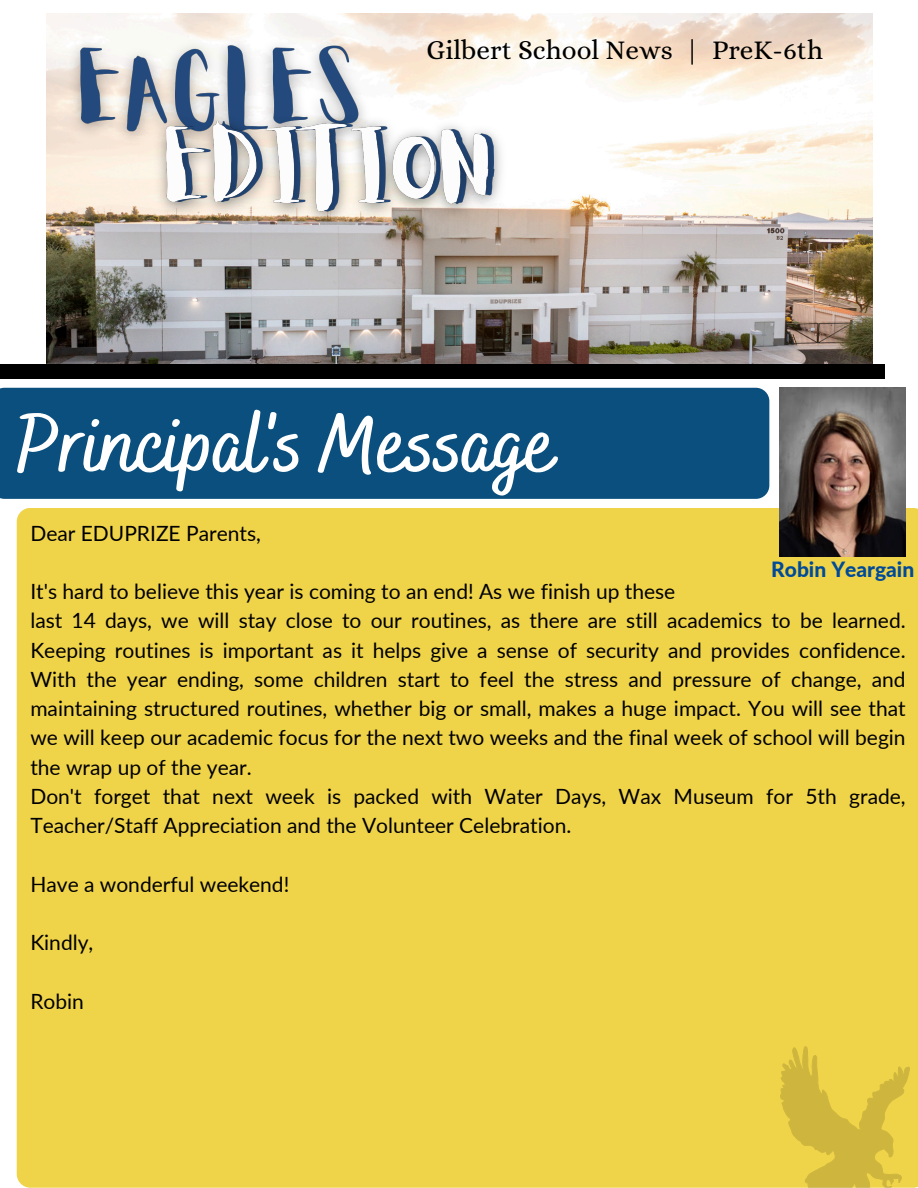
<style>
.page{position:relative;width:918px;height:1188px;background:#fff}
.page>*{position:absolute;margin:0;border:0;box-sizing:border-box;transform-origin:0 0}
.t1{font:700 82.5px "Bakerie Smooth";color:#fff}
.t2{font:27.15px "Alice";color:#000}
.t3{font:21px/29.2px "Lato";color:#000;text-align:justify}
.t4{font:800 21px "Lato";color:#004a98}
</style>
<div class="page">
<div style="left:0;top:388px;width:769px;height:111px;background:#0a4f7d"></div>
<div style="left:17px;top:508px;width:901px;height:680px;background:#efd349"></div>
<img style="left:46px;top:13px;width:826px;height:351px">
<div style="left:0;top:364px;width:884px;height:15px;background:#000"></div>
<svg style="left:780px;top:1046px;width:130px;height:142px;background:#dfc544"></svg>
<img style="left:780px;top:388px;width:126px;height:169px">
<img style="left:59px;top:26px;width:321px;height:132px">
<img style="left:145px;top:103px;width:364px;height:133px">
<h4 class="t2" style="left:427px;top:35px;width:398px">Gilbert School News | PreK-6th</h4>
<p class="t1" style="left:17px;top:396px;width:539px">Principal's Message</p>
<h2 class="t3" style="left:30px;top:518px;width:232px">Dear EDUPRIZE Parents,</h2>
<p class="t3" style="left:30px;top:576px;width:646px">It's hard to believe this year is coming to an end! As we finish up these</p>
<p class="t3" style="left:30px;top:606px;width:877px">last 14 days, we will stay close to our routines, as there are still academics to be learned.<br>Keeping routines is important as it helps give a sense of security and provides confidence.<br>With the year ending, some children start to feel the stress and pressure of change, and maintaining structured routines, whether big or small, makes a huge impact. You will see that we will keep our academic focus for the next two weeks and the final week of school will begin the wrap up of the year.</p>
<p class="t3" style="left:30px;top:781px;width:877px">Don't forget that next week is packed with Water Days, Wax Museum for 5th grade,<br>Teacher/Staff Appreciation and the Volunteer Celebration.</p>
<p class="t3" style="left:30px;top:869px;width:261px">Have a wonderful weekend!</p>
<p class="t4" style="left:771px;top:556px;width:145px">Robin Yeargain</p>
<p class="t3" style="left:30px;top:927px;width:64px">Kindly,</p>
<p class="t3" style="left:30px;top:986px;width:55px">Robin</p>
</div>
